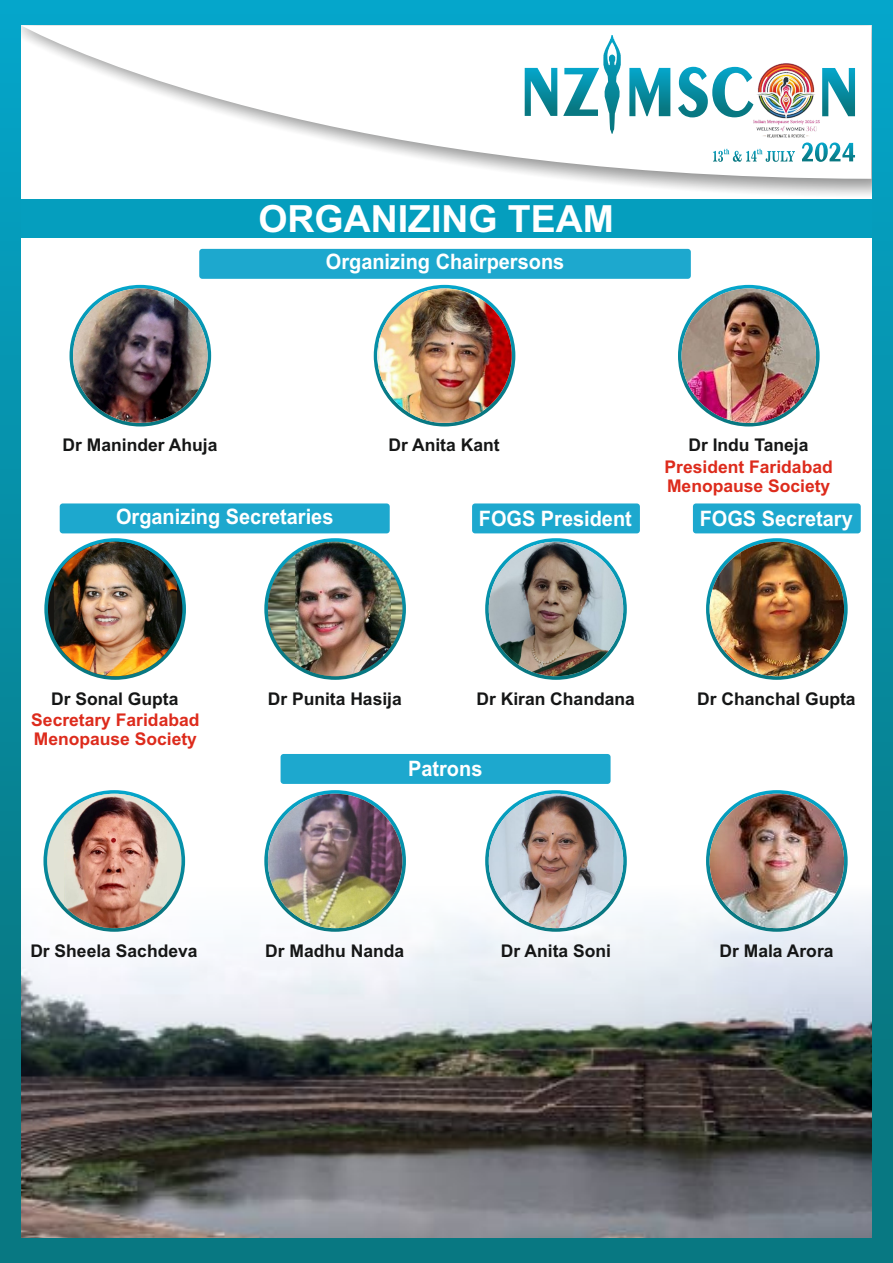
<style>
.page{position:relative;width:893px;height:1263px;background:#fff}
.page>*{position:absolute;margin:0;border:0;box-sizing:border-box;transform-origin:0 0}
.t1{font:700 37.35px "Arial";color:#fff}
.t2{font:700 21.3px "Arial";color:#fff;scale:.94 1}
.t3{font:700 17.55px "Arial";color:#151616}
.t4{font:700 17.55px/19.5px "Arial";color:#dd2b1c}
</style>
<div class="page">
<div style="left:0;top:0;width:893px;height:1263px;background:linear-gradient(to bottom,#05a5c9,#087178)"></div>
<div style="left:21px;top:25px;width:850px;height:1213px;background:#fff"></div>
<img style="left:21px;top:886px;width:850px;height:352px">
<svg style="left:578px;top:179px;width:293px;height:16px"></svg>
<svg style="left:21px;top:25px;width:850px;height:154px"></svg>
<div style="left:21px;top:199px;width:850px;height:39px;background:#059ebe"></div>
<div style="left:199px;top:249px;width:492px;height:30px;background:#1da8ce;border-radius:3px"></div>
<svg style="left:70px;top:285px;width:141px;height:141px"></svg>
<img style="left:73px;top:288px;width:135px;height:135px;border-radius:50%">
<svg style="left:374px;top:285px;width:141px;height:141px"></svg>
<img style="left:377px;top:288px;width:135px;height:135px;border-radius:50%">
<svg style="left:678px;top:285px;width:142px;height:141px;background:#1a91a6"></svg>
<img style="left:682px;top:288px;width:134px;height:135px;border-radius:50%">
<div style="left:60px;top:503px;width:330px;height:30px;background:#1da8ce;border-radius:3px"></div>
<svg style="left:264px;top:538px;width:142px;height:142px"></svg>
<img style="left:268px;top:542px;width:123px;height:134px">
<img style="left:391px;top:565px;width:11px;height:88px">
<svg style="left:44px;top:538px;width:142px;height:142px"></svg>
<svg style="left:48px;top:542px;width:134px;height:134px"></svg>
<img style="left:55px;top:542px;width:121px;height:134px">
<svg style="left:706px;top:538px;width:142px;height:142px;background:#2795a5"></svg>
<img style="left:710px;top:542px;width:134px;height:134px;border-radius:50%">
<svg style="left:485px;top:538px;width:142px;height:142px;background:#2698aa"></svg>
<img style="left:489px;top:542px;width:134px;height:134px;border-radius:50%">
<div style="left:281px;top:754px;width:330px;height:30px;background:#1da8ce;border-radius:3px"></div>
<svg style="left:264px;top:790px;width:142px;height:142px;background:#2696a8"></svg>
<img style="left:268px;top:794px;width:134px;height:134px;border-radius:50%">
<svg style="left:43px;top:790px;width:142px;height:142px"></svg>
<div style="left:47px;top:794px;width:134px;height:134px;background:#e1e2d5;border-radius:50%"></div>
<img style="left:65px;top:794px;width:102px;height:134px">
<svg style="left:706px;top:790px;width:142px;height:142px;background:#2897a9"></svg>
<img style="left:710px;top:794px;width:134px;height:134px;border-radius:50%">
<svg style="left:485px;top:790px;width:142px;height:142px;background:#299bae"></svg>
<img style="left:489px;top:794px;width:134px;height:134px;border-radius:50%">
<div style="left:472px;top:503px;width:168px;height:30px;background:#1da8ce;border-radius:3px"></div>
<div style="left:693px;top:503px;width:168px;height:30px;background:#1da8ce;border-radius:3px"></div>
<svg style="left:678px;top:67px;width:63px;height:50px"></svg>
<svg style="left:629px;top:68px;width:41px;height:48px"></svg>
<svg style="left:830px;top:68px;width:25px;height:48px"></svg>
<svg style="left:525px;top:35px;width:96px;height:99px"></svg>
<svg style="left:802px;top:142px;width:53px;height:20px"></svg>
<img style="left:741px;top:54px;width:89px;height:90px">
<svg style="left:712px;top:148px;width:83px;height:14px"></svg>
<h1 class="t1" style="left:258px;top:205px;width:357px">ORGANIZING TEAM</h1>
<p class="t2" style="left:326px;top:254px;width:255px">Organizing Chairpersons</p>
<p class="t3" style="left:63px;top:438px;width:156px">Dr Maninder Ahuja</p>
<p class="t3" style="left:388px;top:438px;width:113px">Dr Anita Kant</p>
<p class="t3" style="left:688px;top:438px;width:122px">Dr Indu Taneja</p>
<p class="t4" style="left:665px;top:458px;width:170px">President Faridabad<br>Menopause Society</p>
<p class="t2" style="left:116px;top:508px;width:233px">Organizing Secretaries</p>
<p class="t2" style="left:479px;top:510px;width:164px">FOGS President</p>
<p class="t2" style="left:700px;top:510px;width:164px">FOGS Secretary</p>
<p class="t3" style="left:51px;top:692px;width:129px">Dr Sonal Gupta</p>
<p class="t3" style="left:476px;top:692px;width:160px">Dr Kiran Chandana</p>
<p class="t3" style="left:697px;top:692px;width:160px">Dr Chanchal Gupta</p>
<p class="t3" style="left:268px;top:692px;width:136px">Dr Punita Hasija</p>
<p class="t4" style="left:31px;top:711px;width:170px">Secretary Faridabad<br>Menopause Society</p>
<p class="t2" style="left:408px;top:761px;width:81px">Patrons</p>
<p class="t3" style="left:30px;top:944px;width:169px">Dr Sheela Sachdeva</p>
<p class="t3" style="left:265px;top:944px;width:140px">Dr Madhu Nanda</p>
<p class="t3" style="left:501px;top:944px;width:112px">Dr Anita Soni</p>
<p class="t3" style="left:719px;top:944px;width:116px">Dr Mala Arora</p>
</div>
